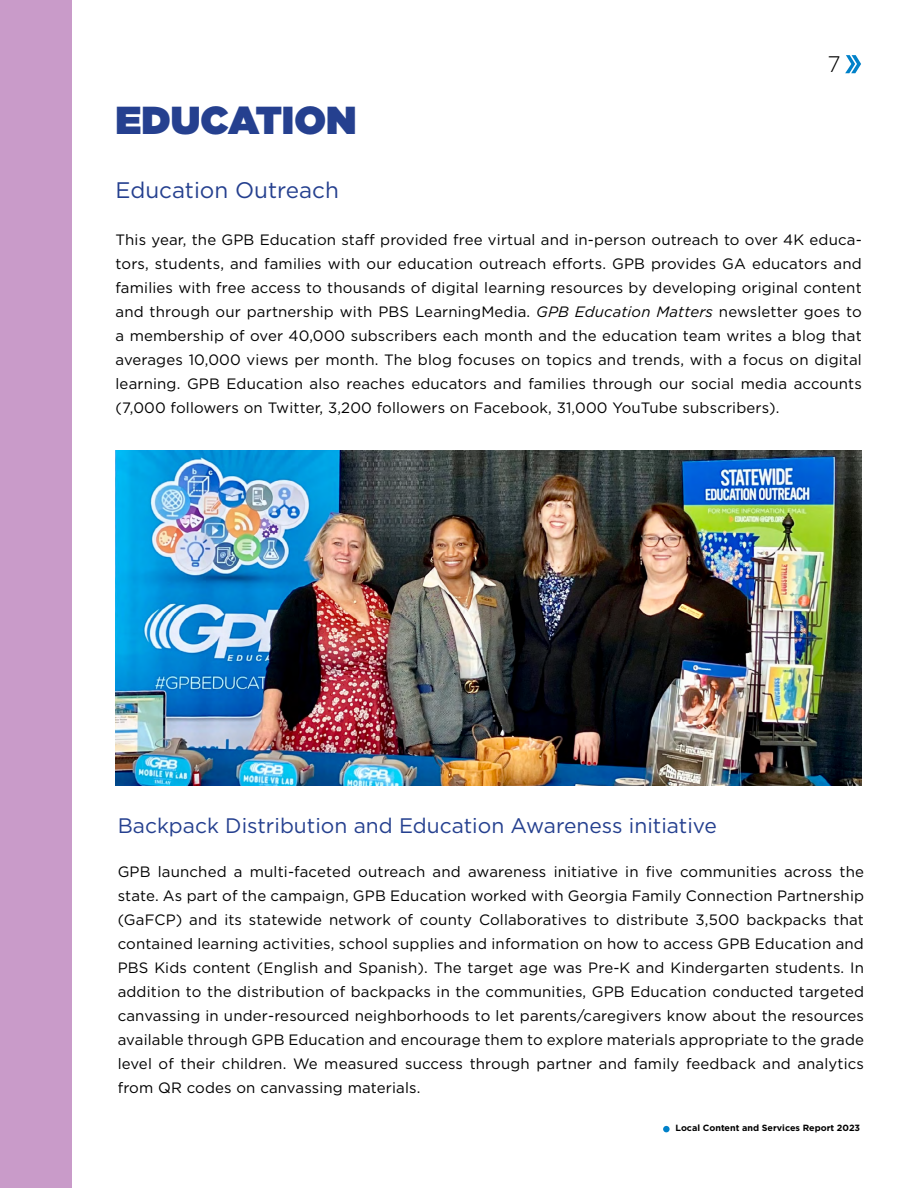
<style>
.page{position:relative;width:918px;height:1188px;background:#fff}
.page>*{position:absolute;margin:0;border:0;box-sizing:border-box;transform-origin:0 0}
.t1{font:900 39px "Gotham";color:#25408f}
.t2{font:22.5px "Gotham";color:#25408f}
.t3{font:300 22.5px "Gotham";color:#000}
.t4{font:21px "Gotham";color:#25408f}
.t5{font:15px/24px "Gotham";letter-spacing:.01em;color:#000;text-align:justify}
.t6{font:700 9px "Gotham";color:#000}
.s1{font-style:italic}
</style>
<div class="page">
<div style="left:0;top:0;width:71px;height:1188px;background:#c99bc9"></div>
<img style="left:116px;top:450px;width:746px;height:335px">
<svg style="left:845px;top:55px;width:16px;height:18px"></svg>
<div style="left:663px;top:1126px;width:7px;height:6px;background:#0081c9;border-radius:50%"></div>
<h1 class="t1" style="left:116px;top:92px;width:242px">EDUCATION</h1>
<h2 class="t2" style="left:116px;top:176px;width:225px">Education Outreach</h2>
<h2 class="t3" style="left:828px;top:50px;width:15px">7</h2>
<p class="t5" style="left:116px;top:227px;width:748px">This year, the GPB Education staff provided free virtual and in-person outreach to over 4K educa&shy;tors, students, and families with our education outreach efforts. GPB provides GA educators and families with free access to thousands of digital learning resources by developing original content and through our partnership with PBS LearningMedia. <span class="s1">GPB Education Matters</span> newsletter goes to a membership of over 40,000 subscribers each month and the education team writes a blog that averages 10,000 views per month. The blog focuses on topics and trends, with a focus on digital learning. GPB Education also reaches educators and families through our social media accounts (7,000 followers on Twitter, 3,200 followers on Facebook, 31,000 YouTube subscribers).</p>
<h3 class="t4" style="left:118px;top:812px;width:601px">Backpack Distribution and Education Awareness initiative</h3>
<p class="t5" style="left:118px;top:859px;width:748px">GPB launched a multi-faceted outreach and awareness initiative in five communities across the state. As part of the campaign, GPB Education worked with Georgia Family Connection Partnership (GaFCP) and its statewide network of county Collaboratives to distribute 3,500 backpacks that contained learning activities, school supplies and information on how to access GPB Education and PBS Kids content (English and Spanish). The target age was Pre-K and Kindergarten students. In addition to the distribution of backpacks in the communities, GPB Education conducted targeted canvassing in under-resourced neighborhoods to let parents/caregivers know about the resources available through GPB Education and encourage them to explore materials appropriate to the grade level of their children. We measured success through partner and family feedback and analytics from QR codes on canvassing materials.</p>
<p class="t6" style="left:676px;top:1122px;width:186px">Local Content and Services Report 2023</p>
</div>
